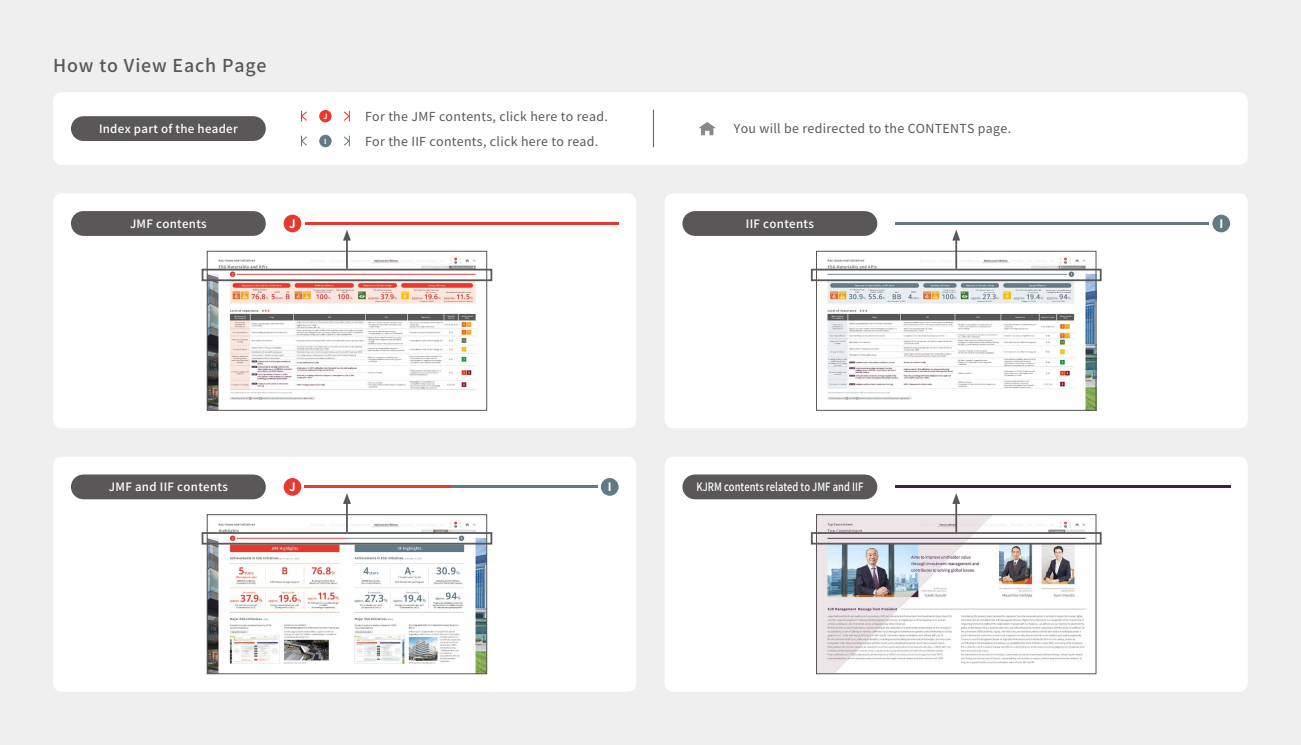
<style>
.page{position:relative;width:1301px;height:745px;background:#fff}
.page>*{position:absolute;margin:0;border:0;box-sizing:border-box;transform-origin:0 0}
.t1{font:500 17.75px "Noto Sans JP";letter-spacing:.05em;color:#595757}
.t2{font:12.38px "Noto Sans JP";letter-spacing:.025em;color:#595757}
.t3{font:500 11.5px "Noto Sans JP";letter-spacing:.025em;color:#fff}
.t4{font:500 11.5px "Noto Sans JP";color:#fff;scale:.82 1}
.t5{font:700 11.5px "Noto Sans JP";color:#fff}
.t6{font:700 7.12px "Noto Sans JP";color:#fff}
</style>
<div class="page">
<div style="left:0;top:0;width:1300px;height:744px;background:#efefef"></div>
<div style="left:664px;top:193px;width:583px;height:235px;background:#fff;border-radius:9px"></div>
<div style="left:664px;top:456px;width:583px;height:235px;background:#fff;border-radius:9px"></div>
<div style="left:53px;top:92px;width:1194px;height:73px;background:#fff;border-radius:9px"></div>
<div style="left:83px;top:116px;width:170px;height:25px;background:#595757"></div>
<svg style="left:301px;top:111px;width:6px;height:10px"></svg>
<svg style="left:344px;top:111px;width:6px;height:10px"></svg>
<div style="left:319px;top:110px;width:12px;height:12px;background:#e8382f;border-radius:50%"></div>
<svg style="left:301px;top:136px;width:6px;height:10px"></svg>
<svg style="left:344px;top:136px;width:6px;height:10px"></svg>
<div style="left:319px;top:135px;width:12px;height:12px;background:#627a86;border-radius:50%"></div>
<svg style="left:699px;top:122px;width:17px;height:13px"></svg>
<hr style="left:653px;top:110px;width:1px;height:37px;background:#595757">
<div style="left:53px;top:193px;width:583px;height:235px;background:#fff;border-radius:9px"></div>
<div style="left:83px;top:211px;width:170px;height:25px;background:#595757"></div>
<hr style="left:305px;top:222px;width:313px;height:3px;background:#e8382f">
<div style="left:283px;top:214px;width:18px;height:18px;background:#e8382f;border-radius:50%"></div>
<img style="left:209px;top:256px;width:276px;height:152px">
<div style="left:207px;top:251px;width:280px;height:159px;border:1px solid #595757"></div>
<div style="left:202px;top:268px;width:290px;height:13px;border:2px solid #595757"></div>
<hr style="left:346px;top:237px;width:2px;height:31px;background:#595757">
<svg style="left:343px;top:230px;width:8px;height:10px"></svg>
<img style="left:818px;top:253px;width:276px;height:155px">
<div style="left:816px;top:251px;width:280px;height:159px;border:1px solid #595757"></div>
<div style="left:811px;top:268px;width:290px;height:13px;border:2px solid #595757"></div>
<hr style="left:955px;top:237px;width:2px;height:31px;background:#595757">
<svg style="left:952px;top:230px;width:8px;height:10px"></svg>
<img style="left:818px;top:516px;width:276px;height:155px">
<div style="left:816px;top:514px;width:280px;height:159px;border:1px solid #595757"></div>
<div style="left:811px;top:531px;width:290px;height:13px;border:2px solid #595757"></div>
<hr style="left:955px;top:500px;width:2px;height:31px;background:#595757">
<svg style="left:952px;top:493px;width:8px;height:10px"></svg>
<hr style="left:895px;top:222px;width:313px;height:3px;background:#627a86">
<div style="left:694px;top:211px;width:171px;height:25px;background:#595757"></div>
<div style="left:1212px;top:214px;width:18px;height:18px;background:#627a86;border-radius:50%"></div>
<div style="left:53px;top:456px;width:583px;height:235px;background:#fff;border-radius:9px"></div>
<div style="left:694px;top:474px;width:171px;height:25px;background:#595757"></div>
<hr style="left:895px;top:485px;width:335px;height:3px;background:#461e46">
<div style="left:83px;top:474px;width:170px;height:25px;background:#595757"></div>
<hr style="left:305px;top:485px;width:146px;height:3px;background:#e8382f">
<hr style="left:451px;top:485px;width:146px;height:3px;background:#627a86">
<div style="left:283px;top:477px;width:18px;height:18px;background:#e8382f;border-radius:50%"></div>
<div style="left:601px;top:477px;width:17px;height:18px;background:#627a86;border-radius:50%"></div>
<img style="left:209px;top:520px;width:276px;height:151px">
<div style="left:207px;top:514px;width:280px;height:159px;border:1px solid #595757"></div>
<div style="left:202px;top:531px;width:290px;height:13px;border:2px solid #595757"></div>
<hr style="left:346px;top:500px;width:2px;height:31px;background:#595757">
<svg style="left:343px;top:493px;width:8px;height:10px"></svg>
<h1 class="t1" style="left:53px;top:56px;width:215px">How to View Each Page</h1>
<p class="t3" style="left:99px;top:122px;width:140px">Index part of the header</p>
<p class="t6" style="left:323px;top:112px;width:6px">J</p>
<p class="t6" style="left:324px;top:137px;width:4px">I</p>
<p class="t2" style="left:365px;top:109px;width:244px">For the JMF contents, click here to read.</p>
<p class="t2" style="left:365px;top:134px;width:235px">For the IIF contents, click here to read.</p>
<p class="t2" style="left:733px;top:122px;width:279px">You will be redirected to the CONTENTS page.</p>
<p class="t3" style="left:130px;top:217px;width:78px">JMF contents</p>
<p class="t5" style="left:289px;top:217px;width:8px">J</p>
<p class="t3" style="left:746px;top:217px;width:69px">IIF contents</p>
<p class="t5" style="left:1219px;top:217px;width:5px">I</p>
<p class="t3" style="left:109px;top:480px;width:120px">JMF and IIF contents</p>
<p class="t5" style="left:289px;top:480px;width:8px">J</p>
<p class="t5" style="left:608px;top:480px;width:5px">I</p>
<p class="t4" style="left:696px;top:480px;width:205px">KJRM contents related to JMF and IIF</p>
</div>
